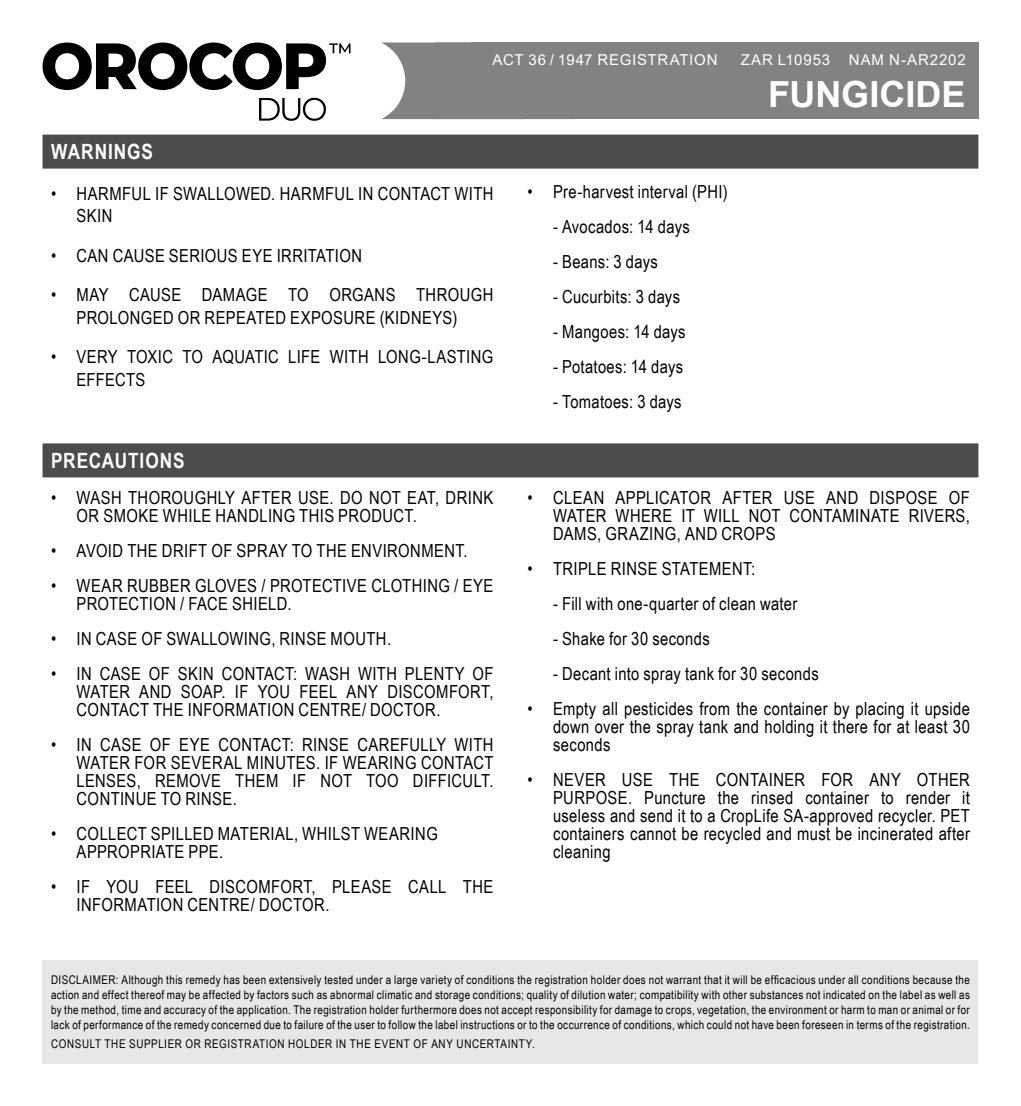
<style>
.page{position:relative;width:1021px;height:1106px;background:#fff}
.page>*{position:absolute;margin:0;border:0;box-sizing:border-box;transform-origin:0 0}
.t1{font:700 36px "Arial";color:#fff}
.t2{font:700 21px "Arial Narrow";letter-spacing:.045em;color:#fff}
.t3{font:18px/18px "Arial Narrow";letter-spacing:.02em;color:#000}
.t4{font:15px "Arial";letter-spacing:.05em;color:#fff}
.t5{font:12px/15px "Arial Narrow";letter-spacing:.045em;color:#000;text-align:justify}
</style>
<div class="page">
<div style="left:43px;top:135px;width:935px;height:34px;background:#4c4c4e"></div>
<div style="left:43px;top:443px;width:935px;height:34px;background:#4c4c4e"></div>
<div style="left:43px;top:960px;width:935px;height:103px;background:#e6e7e8"></div>
<svg style="left:381px;top:43px;width:90px;height:76px"></svg>
<div style="left:471px;top:43px;width:507px;height:76px;background:#808284"></div>
<svg style="left:43px;top:43px;width:307px;height:47px"></svg>
<svg style="left:259px;top:98px;width:67px;height:23px"></svg>
<p class="t4" style="left:492px;top:51px;width:226px">ACT 36 / 1947 REGISTRATION</p>
<p class="t4" style="left:740px;top:51px;width:226px">ZAR L10953 NAM N-AR2202</p>
<h1 class="t1" style="left:768px;top:81px;width:199px">FUNGICIDE</h1>
<p class="t2" style="left:51px;top:144px;width:103px">WARNINGS</p>
<p class="t3" style="left:77px;top:184px;width:418px;line-height:22.5px;text-indent:-26px">• HARMFUL IF SWALLOWED. HARMFUL IN CONTACT WITH<br>SKIN</p>
<p class="t3" style="left:51px;top:248px;width:312px">• CAN CAUSE SERIOUS EYE IRRITATION</p>
<p class="t3" style="left:51px;top:285px;width:444px;line-height:22.5px;text-align:center">• MAY CAUSE DAMAGE TO ORGANS THROUGH<br>PROLONGED OR REPEATED EXPOSURE (KIDNEYS)</p>
<p class="t3" style="left:77px;top:347px;width:418px;line-height:22.5px;text-indent:-26px">• VERY TOXIC TO AQUATIC LIFE WITH LONG-LASTING<br>EFFECTS</p>
<p class="t2" style="left:51px;top:453px;width:135px">PRECAUTIONS</p>
<p class="t3" style="left:77px;top:490px;width:418px;text-indent:-26px">• WASH THOROUGHLY AFTER USE. DO NOT EAT, DRINK<br>OR SMOKE WHILE HANDLING THIS PRODUCT.</p>
<p class="t3" style="left:51px;top:543px;width:418px">• AVOID THE DRIFT OF SPRAY TO THE ENVIRONMENT.</p>
<p class="t3" style="left:77px;top:578px;width:418px;text-indent:-26px">• WEAR RUBBER GLOVES / PROTECTIVE CLOTHING / EYE<br>PROTECTION / FACE SHIELD.</p>
<p class="t3" style="left:51px;top:631px;width:341px">• IN CASE OF SWALLOWING, RINSE MOUTH.</p>
<p class="t3" style="left:77px;top:666px;width:418px;text-align:justify;text-indent:-26px">• IN CASE OF SKIN CONTACT: WASH WITH PLENTY OF WATER AND SOAP. IF YOU FEEL ANY DISCOMFORT, CONTACT THE INFORMATION CENTRE/ DOCTOR.</p>
<p class="t3" style="left:77px;top:737px;width:418px;text-align:justify;text-indent:-26px">• IN CASE OF EYE CONTACT: RINSE CAREFULLY WITH WATER FOR SEVERAL MINUTES. IF WEARING CONTACT LENSES, REMOVE THEM IF NOT TOO DIFFICULT.<br>CONTINUE TO RINSE.</p>
<p class="t3" style="left:77px;top:826px;width:363px;text-indent:-26px">• COLLECT SPILLED MATERIAL, WHILST WEARING<br>APPROPRIATE PPE.</p>
<p class="t3" style="left:77px;top:879px;width:418px;text-indent:-26px">• IF YOU FEEL DISCOMFORT, PLEASE CALL THE<br>INFORMATION CENTRE/ DOCTOR.</p>
<p class="t3" style="left:527px;top:184px;width:202px">• Pre-harvest interval (PHI)</p>
<p class="t3" style="left:553px;top:219px;width:138px">- Avocados: 14 days</p>
<p class="t3" style="left:553px;top:254px;width:106px">- Beans: 3 days</p>
<p class="t3" style="left:553px;top:289px;width:128px">- Cucurbits: 3 days</p>
<p class="t3" style="left:553px;top:324px;width:134px">- Mangoes: 14 days</p>
<p class="t3" style="left:553px;top:359px;width:132px">- Potatoes: 14 days</p>
<p class="t3" style="left:553px;top:394px;width:130px">- Tomatoes: 3 days</p>
<p class="t3" style="left:553px;top:490px;width:418px;text-align:justify;text-indent:-26px">• CLEAN APPLICATOR AFTER USE AND DISPOSE OF WATER WHERE IT WILL NOT CONTAMINATE RIVERS, DAMS, GRAZING, AND CROPS</p>
<p class="t3" style="left:527px;top:561px;width:229px">• TRIPLE RINSE STATEMENT:</p>
<p class="t3" style="left:553px;top:596px;width:246px">- Fill with one-quarter of clean water</p>
<p class="t3" style="left:553px;top:631px;width:158px">- Shake for 30 seconds</p>
<p class="t3" style="left:553px;top:666px;width:267px">- Decant into spray tank for 30 seconds</p>
<p class="t3" style="left:553px;top:701px;width:418px;text-align:justify;text-indent:-26px">• Empty all pesticides from the container by placing it upside down over the spray tank and holding it there for at least 30 seconds</p>
<p class="t3" style="left:553px;top:772px;width:418px;text-align:justify;text-indent:-26px">• NEVER USE THE CONTAINER FOR ANY OTHER PURPOSE. Puncture the rinsed container to render it useless and send it to a CropLife SA-approved recycler. PET containers cannot be recycled and must be incinerated after cleaning</p>
<p class="t5" style="left:51px;top:973px;width:920px">DISCLAIMER: Although this remedy has been extensively tested under a large variety of conditions the registration holder does not warrant that it will be efficacious under all conditions because the action and effect thereof may be affected by factors such as abnormal climatic and storage conditions; quality of dilution water; compatibility with other substances not indicated on the label as well as by the method, time and accuracy of the application. The registration holder furthermore does not accept responsibility for damage to crops, vegetation, the environment or harm to man or animal or for lack of performance of the remedy concerned due to failure of the user to follow the label instructions or to the occurrence of conditions, which could not have been foreseen in terms of the registration.</p>
<p class="t5" style="left:51px;top:1037px;width:485px">CONSULT THE SUPPLIER OR REGISTRATION HOLDER IN THE EVENT OF ANY UNCERTAINTY.</p>
</div>
